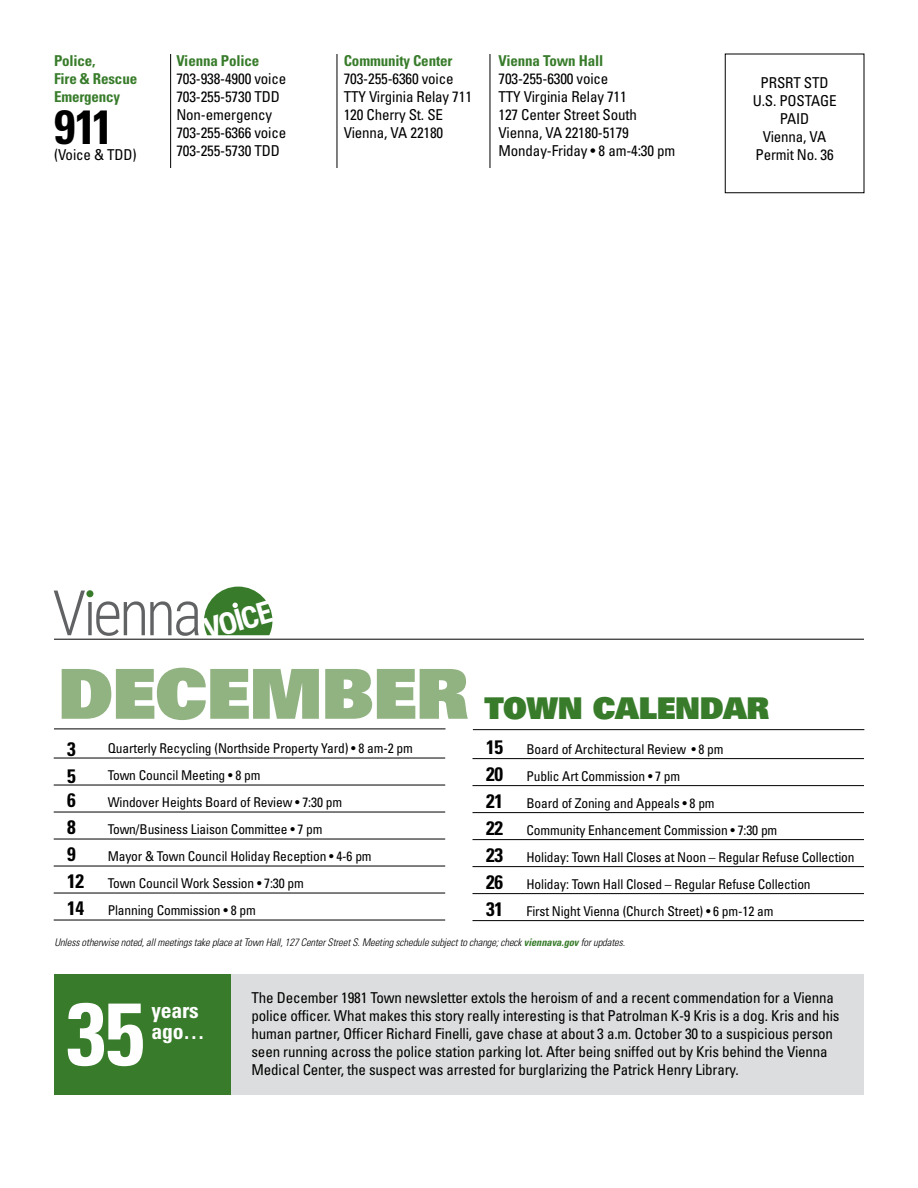
<style>
.page{position:relative;width:918px;height:1188px;background:#fff}
.page>*{position:absolute;margin:0;border:0;box-sizing:border-box;transform-origin:0 0}
.t1{font:700 condensed 88.5px "Univers";color:#fff}
.t2{font:900 69px "Univers";letter-spacing:-.01em;color:#91b281}
.t3{font:700 condensed 48px "Univers";color:#000}
.t4{font:700 30.45px "Roboto Condensed";color:#fff}
.t5{font:900 30px "Univers";letter-spacing:-.01em;color:#387c2b}
.t6{font:700 condensed 21.75px/20.4px "Univers";letter-spacing:-.01em;color:#fff}
.t7{font:700 condensed 19.5px "Univers";letter-spacing:-.01em;color:#000}
.t8{font:condensed 15px/18px "Univers";letter-spacing:-.01em;color:#000}
.t9{font:700 condensed 15px/18px "Univers";letter-spacing:-.01em;color:#387c2b}
.t10{font:condensed 13.5px/27px "Univers";letter-spacing:-.01em;color:#000}
.t11{font:italic 300 condensed 10.5px "Univers";letter-spacing:-.01em;color:#000}
.s1{font-weight:700;font-size:19.5px}
.s2{font-weight:700;color:#387c2b}
</style>
<div class="page">
<hr style="left:170px;top:54px;width:1px;height:114px;background:#000">
<hr style="left:337px;top:54px;width:1px;height:114px;background:#000">
<hr style="left:490px;top:54px;width:1px;height:114px;background:#000">
<hr style="left:54px;top:639px;width:810px;height:1px;background:#000">
<svg style="left:54px;top:587px;width:218px;height:49px"></svg>
<hr style="left:54px;top:758px;width:391px;height:1px;background:#000">
<hr style="left:54px;top:785px;width:391px;height:1px;background:#000">
<hr style="left:54px;top:812px;width:391px;height:1px;background:#000">
<hr style="left:54px;top:839px;width:391px;height:1px;background:#000">
<hr style="left:54px;top:866px;width:391px;height:1px;background:#000">
<hr style="left:54px;top:893px;width:391px;height:1px;background:#000">
<hr style="left:54px;top:920px;width:391px;height:1px;background:#000">
<hr style="left:472px;top:758px;width:392px;height:1px;background:#000">
<hr style="left:472px;top:785px;width:392px;height:1px;background:#000">
<hr style="left:472px;top:812px;width:392px;height:1px;background:#000">
<hr style="left:472px;top:839px;width:392px;height:1px;background:#000">
<hr style="left:472px;top:866px;width:392px;height:1px;background:#000">
<hr style="left:472px;top:893px;width:392px;height:1px;background:#000">
<hr style="left:472px;top:920px;width:392px;height:1px;background:#000">
<hr style="left:54px;top:729px;width:392px;height:1px;background:#000">
<hr style="left:473px;top:729px;width:391px;height:1px;background:#000">
<div style="left:54px;top:974px;width:810px;height:121px;background:#dcddde"></div>
<div style="left:54px;top:974px;width:176px;height:121px;background:#387c2b"></div>
<p class="t9" style="left:54px;top:51px;width:85px">Police,<br>Fire &amp; Rescue<br>Emergency</p>
<h3 class="t3" style="left:54px;top:97px;width:61px">911</h3>
<p class="t8" style="left:54px;top:145px;width:84px">(Voice &amp; TDD)</p>
<p class="t9" style="left:176px;top:51px;width:84px">Vienna Police</p>
<p class="t8" style="left:176px;top:69px;width:111px">703-938-4900 voice<br>703-255-5730 TDD<br>Non-emergency<br>703-255-6366 voice<br>703-255-5730 TDD</p>
<p class="t9" style="left:344px;top:51px;width:110px">Community Center</p>
<p class="t8" style="left:344px;top:69px;width:130px">703-255-6360 voice<br>TTY Virginia Relay 711<br>120 Cherry St. SE<br>Vienna, VA 22180</p>
<p class="t9" style="left:499px;top:51px;width:106px">Vienna Town Hall</p>
<p class="t8" style="left:499px;top:69px;width:178px">703-255-6300 voice<br>TTY Virginia Relay 711<br>127 Center Street South<br>Vienna, VA 22180-5179<br>Monday-Friday • 8 am-4:30 pm</p>
<p class="t8" style="left:761px;top:73px;width:9px">prsrt</p>
<p class="t8" style="left:804px;top:73px;width:9px">std</p>
<p class="t8" style="left:753px;top:91px;width:36px">u.s. postage</p>
<p class="t8" style="left:780px;top:109px;width:8px">paid</p>
<p class="t8" style="left:763px;top:127px;width:65px">Vienna, VA</p>
<p class="t8" style="left:756px;top:145px;width:80px">Permit No. 36</p>
<h3 class="t4" style="left:199px;top:609px;width:71px;rotate:-16deg">VOICE</h3>
<h2 class="t2" style="left:58px;top:649px;width:412px">DECEMBER</h2>
<h3 class="t7" style="left:67px;top:737px;width:10px">3</h3>
<p class="t10" style="left:108px;top:734px;width:307px">Quarterly Recycling (Northside Property Yard) • 8 am-2 pm</p>
<h3 class="t7" style="left:67px;top:764px;width:10px">5</h3>
<p class="t10" style="left:108px;top:761px;width:154px">Town Council Meeting • 8 pm</p>
<h3 class="t7" style="left:67px;top:788px;width:10px">6</h3>
<p class="t10" style="left:108px;top:788px;width:236px">Windover Heights Board of Review • 7:30 pm</p>
<h3 class="t7" style="left:67px;top:815px;width:10px">8</h3>
<p class="t10" style="left:108px;top:815px;width:216px">Town/Business Liaison Committee • 7 pm</p>
<h3 class="t7" style="left:67px;top:842px;width:10px">9</h3>
<p class="t10" style="left:108px;top:842px;width:266px">Mayor &amp; Town Council Holiday Reception • 4-6 pm</p>
<h3 class="t7" style="left:67px;top:869px;width:19px">12</h3>
<p class="t10" style="left:108px;top:869px;width:198px">Town Council Work Session • 7:30 pm</p>
<h3 class="t7" style="left:67px;top:896px;width:19px">14</h3>
<p class="t10" style="left:108px;top:896px;width:150px">Planning Commission • 8 pm</p>
<h3 class="t5" style="left:485px;top:688px;width:286px">TOWN CALENDAR</h3>
<h3 class="t7" style="left:486px;top:735px;width:19px">15</h3>
<p class="t10" style="left:527px;top:735px;width:199px">Board of Architectural Review • 8 pm</p>
<h3 class="t7" style="left:486px;top:762px;width:19px">20</h3>
<p class="t10" style="left:527px;top:762px;width:155px">Public Art Commission • 7 pm</p>
<h3 class="t7" style="left:486px;top:789px;width:19px">21</h3>
<p class="t10" style="left:486px;top:789px;width:370px;text-indent:41px">Board of Zoning and Appeals • 8 pm<br><span class="s1">22</span> Community Enhancement Commission • 7:30 pm<br><span class="s1">23</span> Holiday: Town Hall Closes at Noon – Regular Refuse Collection <span class="s1">26</span> Holiday: Town Hall Closed – Regular Refuse Collection</p>
<h3 class="t7" style="left:486px;top:897px;width:19px">31</h3>
<p class="t10" style="left:527px;top:897px;width:248px">First Night Vienna (Church Street) • 6 pm-12 am</p>
<p class="t11" style="left:54px;top:936px;width:572px">Unless otherwise noted, all meetings take place at Town Hall, 127 Center Street S. Meeting schedule subject to change; check <span class="s2">viennava.gov</span> for updates.</p>
<h1 class="t1" style="left:67px;top:980px;width:79px">35</h1>
<h3 class="t6" style="left:151px;top:1000px;width:55px">years ago…</h3>
<p class="t8" style="left:251px;top:988px;width:590px">The December 1981 Town newsletter extols the heroism of and a recent commendation for a Vienna police officer. What makes this story really interesting is that Patrolman K-9 Kris is a dog. Kris and his human partner, Officer Richard Finelli, gave chase at about 3 a.m. October 30 to a suspicious person seen running across the police station parking lot. After being sniffed out by Kris behind the Vienna</p>
<p class="t8" style="left:251px;top:1060px;width:489px">Medical Center, the suspect was arrested for burglarizing the Patrick Henry Library.</p>
</div>
